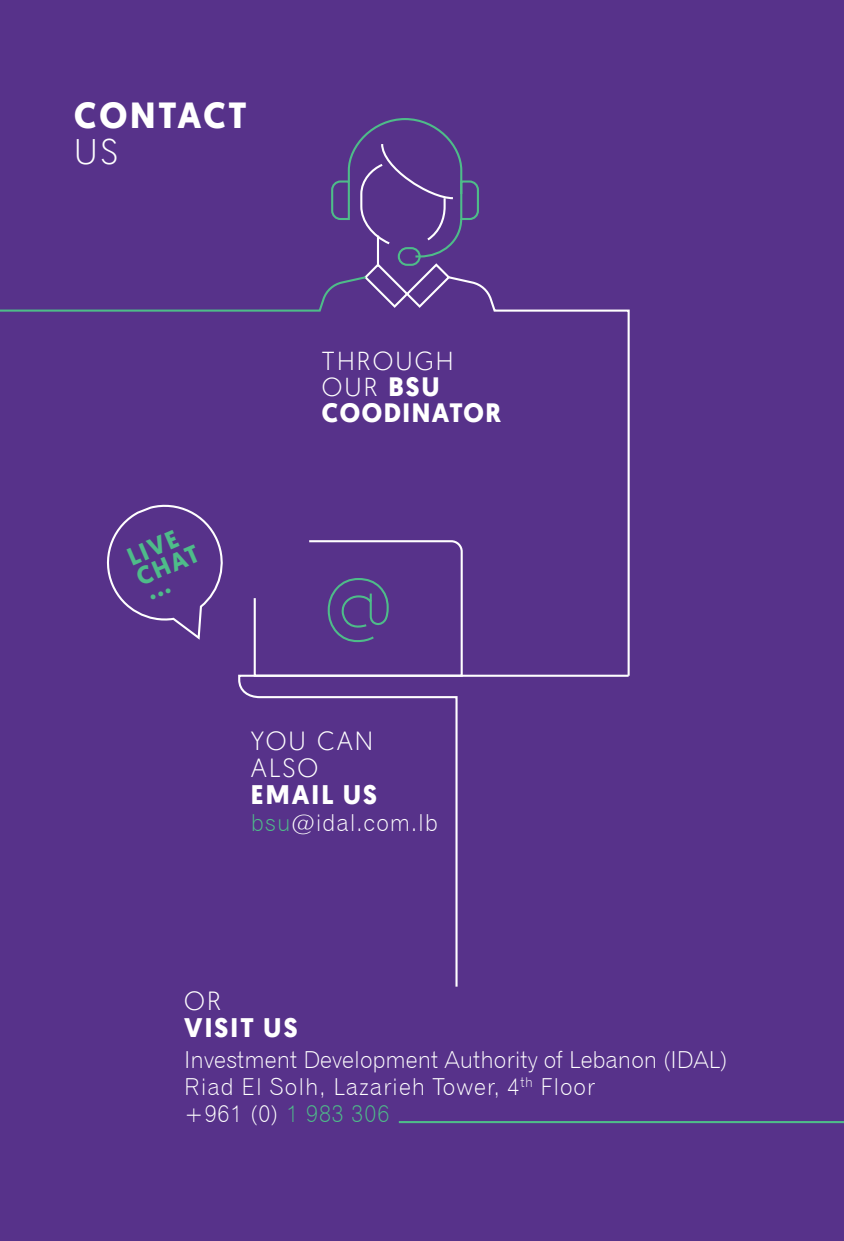
<style>
.page{position:relative;width:844px;height:1241px;background:#fff}
.page>*{position:absolute;margin:0;border:0;box-sizing:border-box;transform-origin:0 0}
.t1{font:700 35.35px "Geomanist";letter-spacing:.08em;color:#fff}
.t2{font:300 35.35px "Geomanist";color:#fff}
.t3{font:700 26.25px "Geomanist";letter-spacing:.08em;color:#fff}
.t4{font:300 26.25px/26.6px "Geomanist";letter-spacing:.08em;color:#fff}
.t5{font:700 25.9px/26.2px "Geomanist";letter-spacing:.06em;color:#fff}
.t6{font:700 24.15px/22.1px "Geomanist";color:#4ebc89}
.t7{font:23.45px/27.1px "Gothic 720 BT Light B";color:#fff}
.t8{font:23.45px "Gothic 720 BT Light B";letter-spacing:.04em;color:#fff}
.s1{font-weight:300}
.s2{color:#4ebc89}
</style>
<div class="page">
<div style="left:0;top:0;width:843px;height:1240px;background:#57328a"></div>
<svg style="left:0;top:118px;width:479px;height:194px"></svg>
<svg style="left:446px;top:275px;width:184px;height:398px"></svg>
<hr style="left:398px;top:1120px;width:445px;height:2px;background:#4ebc89">
<svg style="left:238px;top:673px;width:392px;height:314px"></svg>
<svg style="left:252px;top:539px;width:211px;height:138px"></svg>
<svg style="left:106px;top:504px;width:117px;height:136px"></svg>
<h1 class="t1" style="left:74px;top:92px;width:174px">CONTACT</h1>
<h1 class="t2" style="left:74px;top:129px;width:46px">US</h1>
<p class="t6" style="left:125px;top:548px;width:67px;rotate:-23deg">LIVE<br>CHAT</p>
<p class="t5" style="left:322px;top:347px;width:181px"><span class="s1">THROUGH<br>OUR</span> BSU<br>COODINATOR</p>
<p class="t4" style="left:251px;top:727px;width:124px">YOU CAN<br>ALSO</p>
<p class="t3" style="left:251px;top:777px;width:128px">EMAIL US</p>
<p class="t8" style="left:251px;top:808px;width:188px"><span class="s2">bsu</span>@idal.com.lb</p>
<p class="t4" style="left:184px;top:986px;width:38px">OR</p>
<p class="t3" style="left:184px;top:1009px;width:115px">VISIT US</p>
<p class="t7" style="left:184px;top:1045px;width:545px">Investment Development Authority of Lebanon (IDAL)<br>Riad El Solh, Lazarieh Tower, 4<sup>th</sup> Floor<br>+961 (0) <span class="s2">1 983 306</span></p>
</div>
